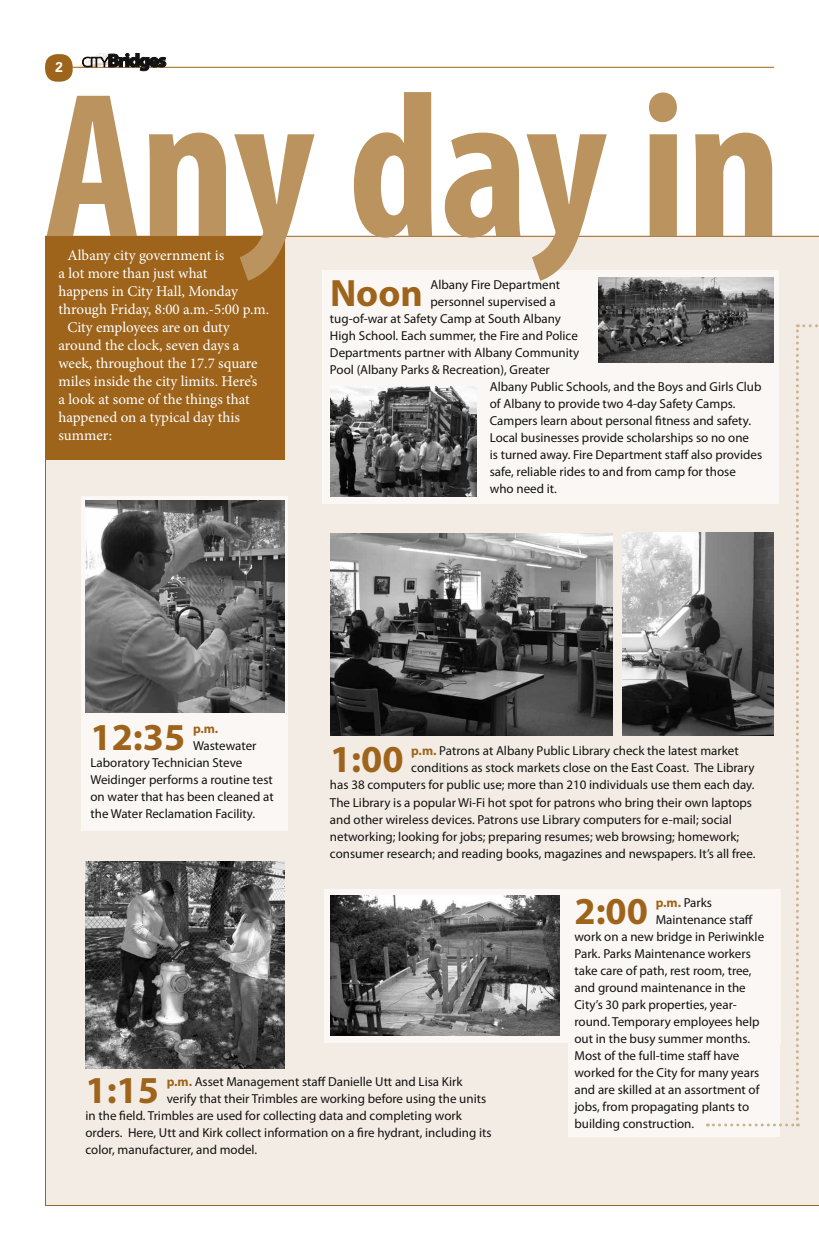
<style>
.page{position:relative;width:819px;height:1260px;background:#fff}
.page>*{position:absolute;margin:0;border:0;box-sizing:border-box;transform-origin:0 0}
.t1{font:700 condensed 208px "Myriad Pro";color:#bb935f}
.t2{font:700 38.2px "Myriad Pro";color:#9e641b}
.t3{font:15px "Minion Pro";color:#fff}
.t4{font:700 14px "Zurich BT";color:#fff}
.t5{font:13px/17px "Myriad Pro";color:#121212}
.t6{font:700 13px "Myriad Pro";color:#9e641b}
.s1{font-weight:700;color:#9e641b}
</style>
<div class="page">
<img style="left:75px;top:64px;width:7px;height:3px">
<hr style="left:45px;top:67px;width:729px;height:1px;background:#9e641b">
<div style="left:45px;top:54px;width:28px;height:28px;background:#9e641b;border-radius:12px"></div>
<svg style="left:82px;top:53px;width:84px;height:18px"></svg>
<div style="left:45px;top:236px;width:774px;height:970px;background:#f3ece4"></div>
<div style="left:322px;top:270px;width:457px;height:234px;background:#faf7f4"></div>
<div style="left:568px;top:1029px;width:212px;height:107px;background:#faf7f4"></div>
<div style="left:324px;top:889px;width:456px;height:154px;background:#faf7f4"></div>
<div style="left:82px;top:496px;width:206px;height:335px;background:#faf7f4"></div>
<div style="left:45px;top:236px;width:240px;height:223px;background:#9e641b"></div>
<img style="left:330px;top:387px;width:146px;height:109px">
<img style="left:598px;top:277px;width:176px;height:85px">
<img style="left:330px;top:533px;width:282px;height:202px">
<img style="left:86px;top:500px;width:199px;height:212px">
<img style="left:330px;top:895px;width:229px;height:141px">
<img style="left:86px;top:861px;width:199px;height:207px">
<svg style="left:707px;top:324px;width:112px;height:802px"></svg>
<img style="left:622px;top:533px;width:152px;height:202px">
<p class="t4" style="left:55px;top:59px;width:9px">2</p>
<h1 class="t1" style="left:45px;top:37px;width:738px">Any day in</h1>
<h2 class="t2" style="left:330px;top:268px;width:94px">Noon</h2>
<p class="t5" style="left:431px;top:276px;width:131px">Albany Fire Department</p>
<p class="t3" style="left:68px;top:245px;width:158px">Albany city government is</p>
<p class="t3" style="left:58px;top:263px;width:151px">a lot more than just what</p>
<p class="t3" style="left:58px;top:281px;width:181px">happens in City Hall, Monday</p>
<p class="t3" style="left:58px;top:299px;width:212px">through Friday, 8:00 a.m.-5:00 p.m.</p>
<p class="t3" style="left:68px;top:317px;width:164px">City employees are on duty</p>
<p class="t3" style="left:58px;top:335px;width:183px">around the clock, seven days a</p>
<p class="t3" style="left:58px;top:353px;width:201px">week, throughout the 17.7 square</p>
<p class="t3" style="left:58px;top:371px;width:200px">miles inside the city limits. Here’s</p>
<p class="t3" style="left:58px;top:389px;width:193px">a look at some of the things that</p>
<p class="t3" style="left:58px;top:407px;width:183px">happened on a typical day this</p>
<p class="t3" style="left:58px;top:425px;width:55px">summer:</p>
<p class="t5" style="left:431px;top:293px;width:127px">personnel supervised a</p>
<p class="t5" style="left:330px;top:310px;width:232px">tug-of-war at Safety Camp at South Albany</p>
<p class="t5" style="left:330px;top:327px;width:249px">High School. Each summer, the Fire and Police</p>
<p class="t5" style="left:330px;top:344px;width:251px">Departments partner with Albany Community</p>
<p class="t5" style="left:330px;top:361px;width:221px">Pool (Albany Parks &amp; Recreation), Greater</p>
<p class="t5" style="left:490px;top:378px;width:273px">Albany Public Schools, and the Boys and Girls Club</p>
<p class="t5" style="left:490px;top:395px;width:247px">of Albany to provide two 4-day Safety Camps.</p>
<p class="t5" style="left:490px;top:412px;width:263px">Campers learn about personal fitness and safety.</p>
<p class="t5" style="left:490px;top:429px;width:261px">Local businesses provide scholarships so no one</p>
<p class="t5" style="left:490px;top:446px;width:274px">is turned away. Fire Department staff also provides</p>
<p class="t5" style="left:490px;top:463px;width:248px">safe, reliable rides to and from camp for those</p>
<p class="t5" style="left:490px;top:480px;width:69px">who need it.</p>
<h2 class="t2" style="left:90px;top:712px;width:96px">12:35</h2>
<p class="t6" style="left:193px;top:720px;width:27px">p.m.</p>
<p class="t5" style="left:91px;top:737px;width:185px;text-indent:103px">Wastewater<br>Laboratory Technician Steve<br>Weidinger performs a routine test on water that has been cleaned at the Water Reclamation Facility.</p>
<h2 class="t2" style="left:330px;top:735px;width:75px">1:00</h2>
<p class="t5" style="left:411px;top:742px;width:329px"><span class="s1">p.m.</span> Patrons at Albany Public Library check the latest market</p>
<p class="t5" style="left:411px;top:759px;width:345px">conditions as stock markets close on the East Coast. The Library</p>
<p class="t5" style="left:330px;top:776px;width:426px">has 38 computers for public use; more than 210 individuals use them each day.</p>
<p class="t5" style="left:330px;top:793px;width:424px">The Library is a popular Wi-Fi hot spot for patrons who bring their own laptops</p>
<p class="t5" style="left:330px;top:810px;width:403px">and other wireless devices. Patrons use Library computers for e-mail; social</p>
<p class="t5" style="left:330px;top:827px;width:411px">networking; looking for jobs; preparing resumes; web browsing; homework;</p>
<p class="t5" style="left:330px;top:844px;width:427px">consumer research; and reading books, magazines and newspapers. It’s all free.</p>
<h2 class="t2" style="left:86px;top:1065px;width:75px">1:15</h2>
<p class="t5" style="left:167px;top:1073px;width:297px"><span class="s1">p.m.</span> Asset Management staff Danielle Utt and Lisa Kirk</p>
<p class="t5" style="left:167px;top:1090px;width:321px">verify that their Trimbles are working before using the units</p>
<p class="t5" style="left:85px;top:1107px;width:378px">in the field. Trimbles are used for collecting data and completing work</p>
<p class="t5" style="left:85px;top:1124px;width:408px">orders. Here, Utt and Kirk collect information on a fire hydrant, including its</p>
<p class="t5" style="left:85px;top:1141px;width:173px">color, manufacturer, and model.</p>
<h2 class="t2" style="left:574px;top:886px;width:75px">2:00</h2>
<p class="t5" style="left:656px;top:894px;width:58px"><span class="s1">p.m.</span> Parks</p>
<p class="t5" style="left:656px;top:911px;width:99px">Maintenance staff</p>
<p class="t5" style="left:574px;top:928px;width:191px">work on a new bridge in Periwinkle</p>
<p class="t5" style="left:574px;top:945px;width:178px">Park. Parks Maintenance workers</p>
<p class="t5" style="left:574px;top:962px;width:179px">take care of path, rest room, tree,</p>
<p class="t5" style="left:574px;top:979px;width:173px">and ground maintenance in the</p>
<p class="t5" style="left:574px;top:996px;width:164px">City’s 30 park properties, year-</p>
<p class="t5" style="left:574px;top:1013px;width:187px">round. Temporary employees help</p>
<p class="t5" style="left:574px;top:1030px;width:177px">out in the busy summer months.</p>
<p class="t5" style="left:574px;top:1047px;width:166px">Most of the full-time staff have</p>
<p class="t5" style="left:574px;top:1064px;width:186px">worked for the City for many years</p>
<p class="t5" style="left:574px;top:1081px;width:187px">and are skilled at an assortment of</p>
<p class="t5" style="left:574px;top:1098px;width:176px">jobs, from propagating plants to</p>
<p class="t5" style="left:574px;top:1115px;width:121px">building construction.</p>
</div>
